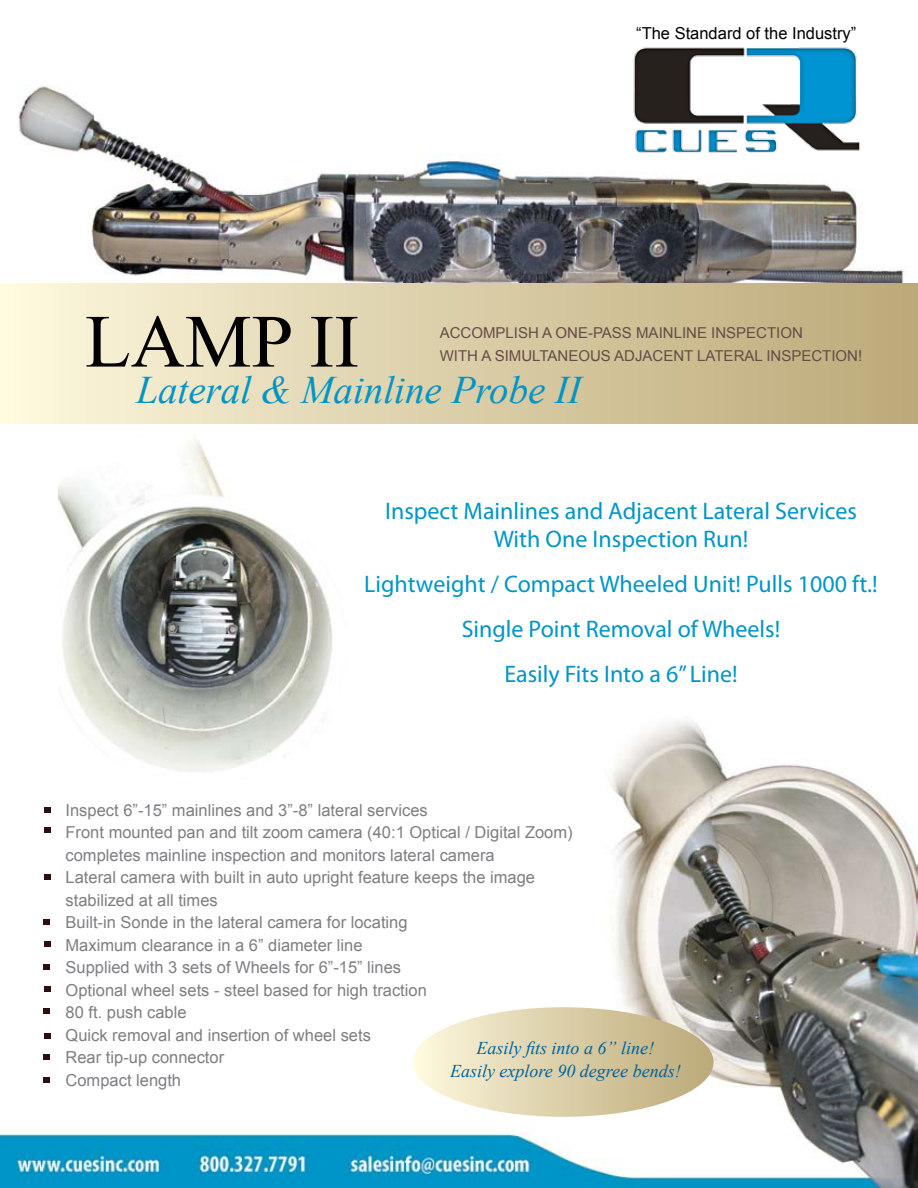
<style>
.page{position:relative;width:918px;height:1188px;background:#fff}
.page>*{position:absolute;margin:0;border:0;box-sizing:border-box;transform-origin:0 0}
.t1{font:75px "Times New Roman";color:#000}
.t2{font:italic 39px "Times New Roman";color:#0094c6}
.t3{font:24px/45px "Myriad Pro";color:#0095c7;text-align:center}
.t4{font:italic 18px/22.5px "Times New Roman";color:#00629c;text-align:center}
.t5{font:16.5px/22.5px "Arial";color:#7c7e81}
.t6{font:16.5px "Arial";color:#000}
.t7{font:15px/22.5px "Arial";color:#664c47}
</style>
<div class="page">
<img style="left:0;top:86px;width:912px;height:198px">
<div style="left:0;top:284px;width:918px;height:139px;background:linear-gradient(to right,#fdf7dd,#bba877)"></div>
<img style="left:628px;top:47px;width:238px;height:120px">
<img style="left:0;top:721px;width:918px;height:467px">
<div style="left:413px;top:1007px;width:301px;height:110px;background:linear-gradient(to right,#fdf7dc,#bba878);border-radius:50%"></div>
<img style="left:59px;top:437px;width:339px;height:357px">
<svg style="left:45px;top:807px;width:6px;height:6px"></svg>
<svg style="left:45px;top:827px;width:6px;height:6px"></svg>
<svg style="left:44px;top:874px;width:6px;height:6px"></svg>
<svg style="left:44px;top:919px;width:6px;height:6px"></svg>
<svg style="left:44px;top:941px;width:6px;height:6px"></svg>
<svg style="left:44px;top:964px;width:6px;height:6px"></svg>
<svg style="left:44px;top:986px;width:6px;height:6px"></svg>
<svg style="left:44px;top:1008px;width:6px;height:5px"></svg>
<svg style="left:44px;top:1033px;width:6px;height:6px"></svg>
<svg style="left:44px;top:1054px;width:6px;height:6px"></svg>
<svg style="left:44px;top:1077px;width:6px;height:5px"></svg>
<p class="t6" style="left:636px;top:22px;width:222px">“The Standard of the I ndustry”</p>
<h1 class="t1" style="left:85px;top:291px;width:276px">LAMP II</h1>
<h2 class="t2" style="left:136px;top:363px;width:446px">Lateral &amp; Mainline Probe II</h2>
<p class="t7" style="left:440px;top:322px;width:424px">Accomplish a one-pass mainline inspection<br>with a simultaneous adjacent lateral inspection!</p>
<h3 class="t3" style="left:385px;top:496px;width:473px;line-height:28.5px">Inspect Mainlines and Adjacent Lateral Services<br>With One Inspection Run!</h3>
<h3 class="t3" style="left:364px;top:561px;width:515px">Lightweight / Compact Wheeled Unit! Pulls 1000 ft.!<br>Single Point Removal of Wheels!<br>Easily Fits Into a 6” Line!</h3>
<p class="t5" style="left:66px;top:799px;width:509px">I nspect 6”-15” mainlines and 3”-8” lateral services<br>Front mounted pan and tilt zoom camera (40:1 Optical / Digital Zoom) completes mainline inspection and monitors lateral camera<br>Lateral camera with built in auto upright feature keeps the image stabilized at all times<br>Built-in Sonde in the lateral camera for locating<br>Maximum clearance in a 6” diameter line<br>Supplied with 3 sets of Wheels for 6”-15” lines<br>Optional wheel sets - steel based for high traction<br>80 ft. push cable<br>Quick removal and insertion of wheel sets<br>Rear tip-up connector<br>Compact length</p>
<p class="t4" style="left:450px;top:1037px;width:232px">Easily fits into a 6” line!<br>Easily explore 90 degree bends!</p>
</div>
